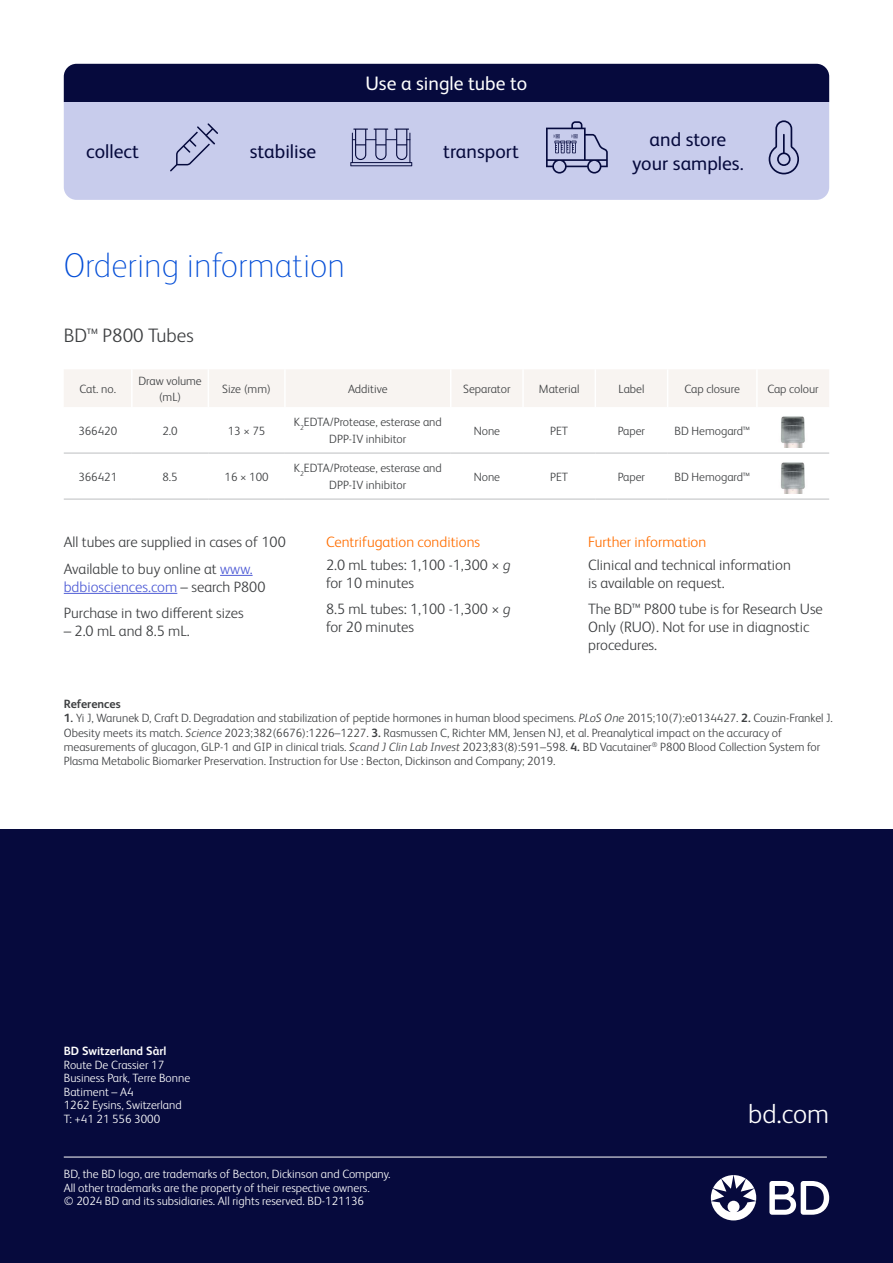
<style>
.page{position:relative;width:893px;height:1263px;background:#fff}
.page>*{position:absolute;margin:0;border:0;box-sizing:border-box;transform-origin:0 0}
.t1{font:100 34.5px "FS Albert Pro";color:#044ed7}
.t2{font:300 27px "FS Albert Pro";color:#fff}
.t3{font:19.5px/24px "FS Albert Pro";color:#060a3d;text-align:center}
.t4{font:19.5px "FS Albert Pro";color:#fff}
.t5{font:300 19.5px "FS Albert Pro";color:#3d3f41}
.t6{font:300 15px/26.5px "FS Albert Pro";color:#3d3f41}
.t7{font:300 15px/22.2px "FS Albert Pro";color:#ff6e00}
.t8{font:300 12px/14.4px "FS Albert Pro";color:#3d3f41;text-align:center}
.t9{font:300 12px/13.5px "FS Albert Pro";color:#fff}
.t10{font:700 12px "FS Albert Pro";color:#fff}
.t11{font:700 12px "FS Albert Pro";color:#3d3f41}
.s1{color:#4f5cd6}
.s2{color:#3d3f41}
.s3{font-style:italic;color:#3d3f41}
.s4{font-style:italic}
.s5{font-weight:700}
</style>
<div class="page">
<div style="left:0;top:829px;width:893px;height:434px;background:#060a3d"></div>
<svg style="left:769px;top:1181px;width:60px;height:34px"></svg>
<svg style="left:711px;top:1175px;width:45px;height:45px"></svg>
<hr style="left:64px;top:1157px;width:763px;height:1px;background:#fff">
<div style="left:64px;top:64px;width:765px;height:38px;background:#060a3d"></div>
<div style="left:64px;top:102px;width:765px;height:98px;background:#c8ccec"></div>
<svg style="left:170px;top:123px;width:48px;height:48px"></svg>
<svg style="left:352px;top:129px;width:58px;height:31px"></svg>
<svg style="left:350px;top:162px;width:62px;height:4px"></svg>
<hr style="left:351px;top:163px;width:60px;height:2px;background:#050a3d">
<hr style="left:352px;top:133px;width:1px;height:30px;background:#050a3d">
<hr style="left:409px;top:133px;width:1px;height:30px;background:#050a3d">
<svg style="left:546px;top:121px;width:62px;height:53px"></svg>
<svg style="left:769px;top:120px;width:30px;height:54px"></svg>
<div style="left:64px;top:370px;width:765px;height:37px;background:#f8f4f1"></div>
<hr style="left:64px;top:453px;width:68px;height:1px;background:#bcbec0">
<hr style="left:132px;top:453px;width:76px;height:1px;background:#bcbec0">
<hr style="left:208px;top:453px;width:77px;height:1px;background:#bcbec0">
<hr style="left:285px;top:453px;width:166px;height:1px;background:#bcbec0">
<hr style="left:451px;top:453px;width:72px;height:1px;background:#bcbec0">
<hr style="left:523px;top:453px;width:72px;height:1px;background:#bcbec0">
<hr style="left:595px;top:453px;width:73px;height:1px;background:#bcbec0">
<hr style="left:668px;top:453px;width:89px;height:1px;background:#bcbec0">
<hr style="left:757px;top:453px;width:72px;height:1px;background:#bcbec0">
<hr style="left:64px;top:499px;width:68px;height:1px;background:#bcbec0">
<hr style="left:132px;top:499px;width:76px;height:1px;background:#bcbec0">
<hr style="left:208px;top:499px;width:77px;height:1px;background:#bcbec0">
<hr style="left:285px;top:499px;width:166px;height:1px;background:#bcbec0">
<hr style="left:451px;top:499px;width:72px;height:1px;background:#bcbec0">
<hr style="left:523px;top:499px;width:72px;height:1px;background:#bcbec0">
<hr style="left:595px;top:499px;width:73px;height:1px;background:#bcbec0">
<hr style="left:668px;top:499px;width:89px;height:1px;background:#bcbec0">
<hr style="left:757px;top:499px;width:72px;height:1px;background:#bcbec0">
<hr style="left:131px;top:369px;width:2px;height:38px;background:#fff">
<hr style="left:208px;top:369px;width:1px;height:38px;background:#fff">
<hr style="left:284px;top:369px;width:2px;height:38px;background:#fff">
<hr style="left:450px;top:369px;width:1px;height:38px;background:#fff">
<hr style="left:522px;top:369px;width:2px;height:38px;background:#fff">
<hr style="left:595px;top:369px;width:1px;height:38px;background:#fff">
<hr style="left:667px;top:369px;width:1px;height:38px;background:#fff">
<hr style="left:756px;top:369px;width:2px;height:38px;background:#fff">
<img style="left:781px;top:416px;width:24px;height:31px">
<img style="left:781px;top:462px;width:24px;height:31px">
<hr style="left:220px;top:575px;width:33px;height:1px;background:#4f5cd6">
<hr style="left:64px;top:593px;width:113px;height:1px;background:#4f5cd6">
<h3 class="t4" style="left:365px;top:69px;width:163px">Use a single tube to</h3>
<h3 class="t3" style="left:86px;top:138px;width:54px">collect</h3>
<h3 class="t3" style="left:250px;top:138px;width:68px">stabilise</h3>
<h3 class="t3" style="left:443px;top:138px;width:77px">transport</h3>
<h1 class="t1" style="left:64px;top:243px;width:283px">Ordering information</h1>
<h3 class="t5" style="left:64px;top:322px;width:131px">BD™ P800 Tubes</h3>
<h3 class="t3" style="left:632px;top:126px;width:113px">and store your samples.</h3>
<p class="t8" style="left:79px;top:381px;width:38px">Cat. no.</p>
<p class="t8" style="left:138px;top:371px;width:65px;line-height:16.5px">Draw volume (mL)</p>
<p class="t8" style="left:222px;top:381px;width:50px">Size (mm)</p>
<p class="t8" style="left:348px;top:381px;width:41px">Additive</p>
<p class="t8" style="left:463px;top:381px;width:49px">Separator</p>
<p class="t8" style="left:539px;top:381px;width:42px">Material</p>
<p class="t8" style="left:618px;top:381px;width:27px">Label</p>
<p class="t8" style="left:684px;top:381px;width:57px">Cap closure</p>
<p class="t8" style="left:767px;top:381px;width:53px">Cap colour</p>
<p class="t8" style="left:78px;top:423px;width:40px">366420</p>
<p class="t8" style="left:162px;top:423px;width:17px">2.0</p>
<p class="t8" style="left:228px;top:423px;width:39px">13 × 75</p>
<p class="t8" style="left:294px;top:413px;width:150px;line-height:16.5px">K<sub>2</sub>EDTA/Protease, esterase and<br>DPP-IV inhibitor</p>
<p class="t8" style="left:474px;top:423px;width:28px">None</p>
<p class="t8" style="left:550px;top:423px;width:20px">PET</p>
<p class="t8" style="left:618px;top:423px;width:29px">Paper</p>
<p class="t8" style="left:674px;top:423px;width:77px">BD Hemogard™</p>
<p class="t8" style="left:78px;top:469px;width:40px">366421</p>
<p class="t8" style="left:162px;top:469px;width:17px">8.5</p>
<p class="t8" style="left:225px;top:469px;width:46px">16 × 100</p>
<p class="t8" style="left:294px;top:459px;width:150px;line-height:16.5px">K<sub>2</sub>EDTA/Protease, esterase and<br>DPP-IV inhibitor</p>
<p class="t8" style="left:474px;top:469px;width:28px">None</p>
<p class="t8" style="left:550px;top:469px;width:20px">PET</p>
<p class="t8" style="left:618px;top:469px;width:29px">Paper</p>
<p class="t8" style="left:674px;top:469px;width:77px">BD Hemogard™</p>
<p class="t6" style="left:64px;top:528px;width:224px">All tubes are supplied in cases of 100<br>Available to buy online at <span class="s1">www.</span></p>
<p class="t6" style="left:64px;top:572px;width:203px"><span class="s1">bdbiosciences.com</span> – search P800<br>Purchase in two different sizes</p>
<p class="t6" style="left:64px;top:617px;width:127px">– 2.0 mL and 8.5 mL.</p>
<p class="t7" style="left:326px;top:530px;width:186px">Centrifugation conditions<br><span class="s2">2.0 mL tubes: 1,100 -1,300 ×</span> <span class="s3">g</span></p>
<p class="t6" style="left:326px;top:568px;width:186px">for 10 minutes<br>8.5 mL tubes: 1,100 -1,300 × <span class="s4">g</span></p>
<p class="t6" style="left:326px;top:613px;width:90px">for 20 minutes</p>
<p class="t7" style="left:588px;top:530px;width:120px">Further information</p>
<p class="t6" style="left:588px;top:554px;width:204px;line-height:18px">Clinical and technical information is available on request.</p>
<p class="t6" style="left:588px;top:599px;width:236px;line-height:18px">The BD™ P800 tube is for Research Use<br>Only (RUO). Not for use in diagnostic procedures.</p>
<p class="t11" style="left:64px;top:695px;width:58px">References</p>
<p class="t8" style="left:64px;top:710px;width:771px;text-align:left"><span class="s5">1.</span> Yi J, Warunek D, Craft D. Degradation and stabilization of peptide hormones in human blood specimens. <span class="s4">PLoS One</span> 2015;10(7):e0134427. <span class="s5">2.</span> Couzin-Frankel J.<br>Obesity meets its match. <span class="s4">Science</span> 2023;382(6676):1226–1227. <span class="s5">3.</span> Rasmussen C, Richter MM, Jensen NJ, et al. Preanalytical impact on the accuracy of measurements of glucagon, GLP-1 and GIP in clinical trials. <span class="s4">Scand J Clin Lab Invest</span> 2023;83(8):591–598. <span class="s5">4.</span> BD Vacutainer<sup>®</sup> P800 Blood Collection System for Plasma Metabolic Biomarker Preservation. Instruction for Use : Becton, Dickinson and Company; 2019.</p>
<p class="t10" style="left:64px;top:1042px;width:104px">BD Switzerland Sàrl</p>
<p class="t9" style="left:64px;top:1057px;width:128px">Route De Crassier 17<br>Business Park, Terre Bonne<br>Batiment – A4<br>1262 Eysins, Switzerland<br>T: +41 21 556 3000</p>
<p class="t9" style="left:64px;top:1167px;width:328px">BD, the BD logo, are trademarks of Becton, Dickinson and Company.<br>All other trademarks are the property of their respective owners.<br>© 2024 BD and its subsidiaries. All rights reserved. BD-121136</p>
<h2 class="t2" style="left:748px;top:1095px;width:82px">bd.com</h2>
</div>
